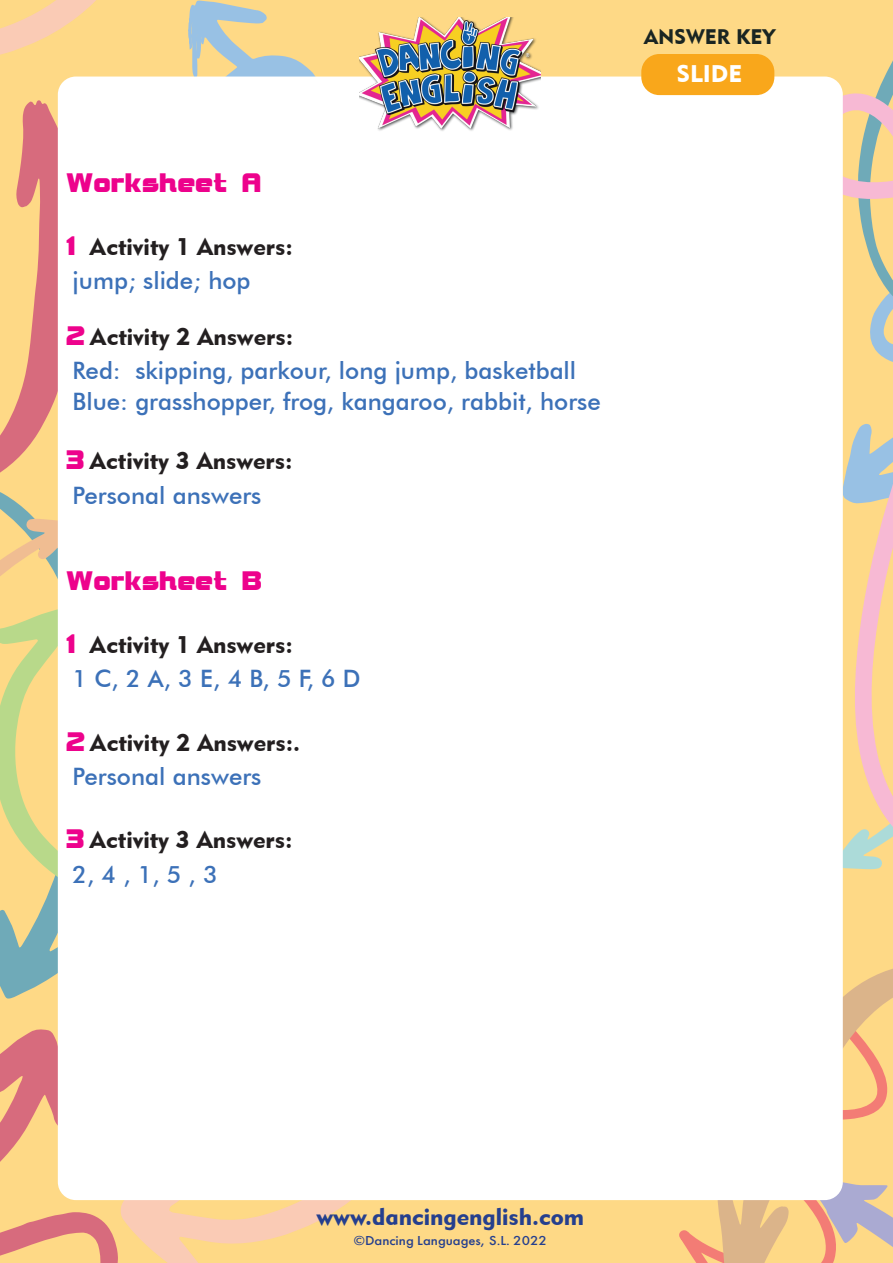
<style>
.page{position:relative;width:893px;height:1263px;background:#fed986}
.page>*{position:absolute;margin:0;border:0;box-sizing:border-box;transform-origin:0 0}
.t1{font:700 28.5px "Bolster";color:#ed028c}
.t2{font:500 24px/31.5px "Futura BT";color:#3c71b8}
.t3{font:24px "Geometric 415 BT Black A";color:#231f20}
.t4{font:24px "Geometric 415 BT Black A";color:#253f8e}
.t5{font:24px "Geometric 415 BT Black A";color:#fff}
.t6{font:21px "Geometric 415 BT Black A";color:#1a2522}
.t7{font:500 13.5px "Futura PT";color:#253f8e;scale:1.09 1}
.s1{font-family:"Bolster";font-weight:700;font-size:28.5px;color:#ed028c}
</style>
<div class="page">
<svg style="left:660px;top:1200px;width:56px;height:63px"></svg>
<svg style="left:716px;top:969px;width:177px;height:294px"></svg>
<svg style="left:0;top:1029px;width:118px;height:234px"></svg>
<svg style="left:0;top:489px;width:58px;height:510px;fill:#6faab8"></svg>
<svg style="left:0;top:519px;width:58px;height:87px"></svg>
<svg style="left:188px;top:0;width:163px;height:77px"></svg>
<svg style="left:119px;top:1200px;width:300px;height:63px"></svg>
<svg style="left:0;top:0;width:145px;height:489px"></svg>
<svg style="left:0;top:606px;width:58px;height:305px"></svg>
<svg style="left:806px;top:1177px;width:87px;height:86px"></svg>
<svg style="left:805px;top:60px;width:88px;height:810px"></svg>
<div style="left:58px;top:77px;width:785px;height:1123px;background:#fff;border-radius:18px"></div>
<img style="left:359px;top:17px;width:182px;height:114px">
<div style="left:641px;top:54px;width:133px;height:41px;background:#f9a71b;border-radius:18px"></div>
<p class="t1" style="left:66px;top:164px;width:197px">Worksheet A</p>
<p class="t3" style="left:66px;top:232px;width:228px"><span class="s1">1</span> Activity 1 Answers:</p>
<p class="t2" style="left:73px;top:264px;width:179px">jump; slide; hop</p>
<p class="t3" style="left:66px;top:321px;width:229px"><span class="s1">2</span> Activity 2 Answers:</p>
<p class="t2" style="left:73px;top:354px;width:530px">Red: skipping, parkour, long jump, basketball<br>Blue: grasshopper, frog, kangaroo, rabbit, horse</p>
<p class="t3" style="left:66px;top:446px;width:228px"><span class="s1">3</span> Activity 3 Answers:</p>
<p class="t2" style="left:73px;top:479px;width:190px">Personal answers</p>
<p class="t1" style="left:66px;top:562px;width:197px">Worksheet B</p>
<p class="t3" style="left:66px;top:630px;width:228px"><span class="s1">1</span> Activity 1 Answers:</p>
<p class="t2" style="left:73px;top:663px;width:289px">1 C, 2 A, 3 E, 4 B, 5 F, 6 D</p>
<p class="t3" style="left:66px;top:727px;width:236px"><span class="s1">2</span> Activity 2 Answers:.</p>
<p class="t2" style="left:73px;top:760px;width:190px">Personal answers</p>
<p class="t3" style="left:66px;top:825px;width:228px"><span class="s1">3</span> Activity 3 Answers:</p>
<p class="t2" style="left:73px;top:859px;width:146px">2, 4 , 1, 5 , 3</p>
<p class="t6" style="left:644px;top:23px;width:133px">ANSWER KEY</p>
<p class="t5" style="left:677px;top:59px;width:67px">SLIDE</p>
<p class="t4" style="left:316px;top:1202px;width:269px">www.dancingenglish.com</p>
<p class="t7" style="left:354px;top:1232px;width:178px">©Dancing Languages, S.L. 2022</p>
</div>
